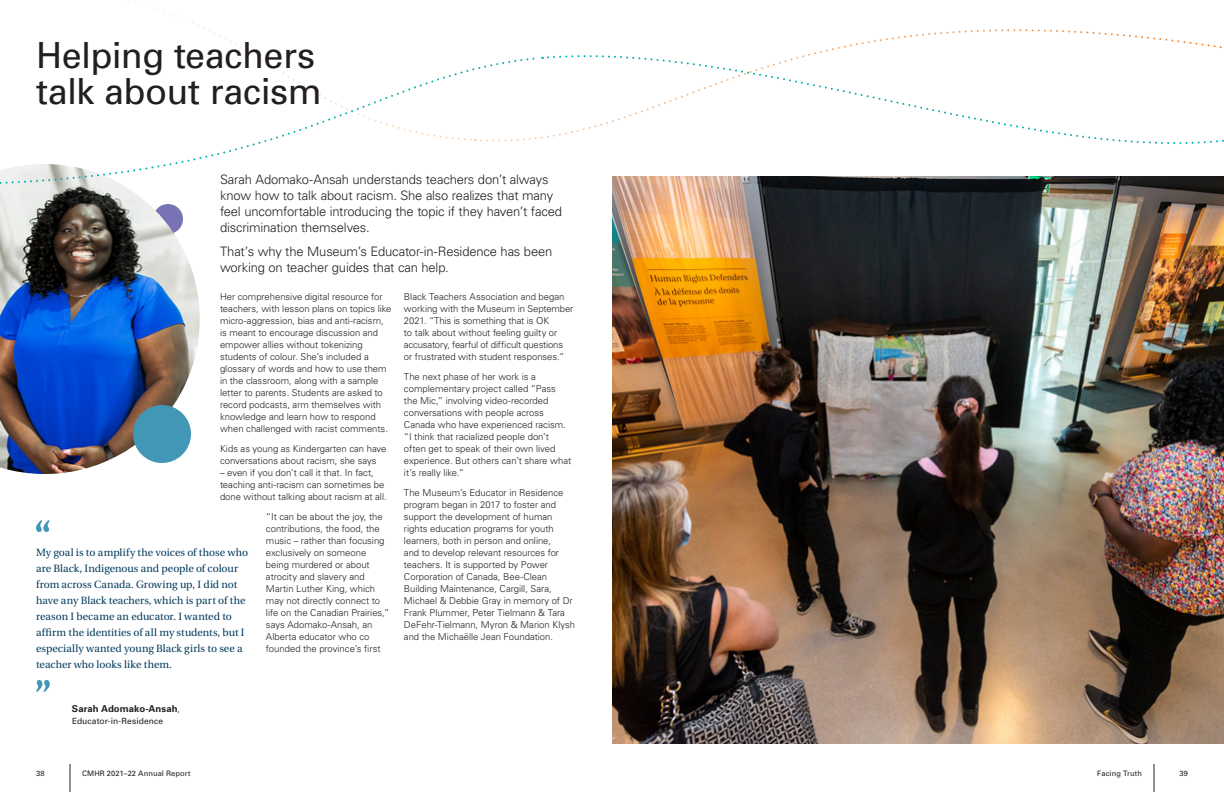
<style>
.page{position:relative;width:1224px;height:792px;background:#fff}
.page>*{position:absolute;margin:0;border:0;box-sizing:border-box;transform-origin:0 0}
.t1{font:36px/36px "Univers";letter-spacing:-.015em;color:#231f20}
.t2{font:300 13px/16px "Univers";letter-spacing:-.015em;color:#231f20}
.t3{font:10.5px/16px "Utopia";color:#003a5d}
.t4{font:300 9.5px/12px "Univers";letter-spacing:-.005em;color:#231f20}
.t5{font:700 9.5px "Univers";letter-spacing:.01em;color:#231f20}
.t6{font:8.5px "Univers";letter-spacing:.005em;color:#231f20}
.t7{font:7.5px "Univers";letter-spacing:.015em;color:#231f20}
.s1{font-weight:300}
</style>
<div class="page">
<img style="left:0;top:186px;width:200px;height:288px">
<svg style="left:0;top:56px;width:537px;height:130px"></svg>
<svg style="left:547px;top:42px;width:677px;height:102px"></svg>
<svg style="left:36px;top:520px;width:14px;height:12px"></svg>
<svg style="left:36px;top:680px;width:14px;height:12px"></svg>
<div style="left:133px;top:405px;width:58px;height:58px;background:#4197b5;border-radius:50%"></div>
<img style="left:612px;top:176px;width:612px;height:568px">
<svg style="left:70px;top:764px;width:1px;height:28px"></svg>
<svg style="left:1154px;top:764px;width:1px;height:28px"></svg>
<h1 class="t1" style="left:36px;top:37px;width:287px">Helping teachers talk about racism</h1>
<h2 class="t2" style="left:220px;top:171px;width:344px">Sarah Adomako-Ansah understands teachers don’t always know how to talk about racism. She also realizes that many feel uncomfortable introducing the topic if they haven’t faced discrimination themselves.</h2>
<h2 class="t2" style="left:220px;top:243px;width:334px">That’s why the Museum’s Educator-in-Residence has been working on teacher guides that can help.</h2>
<p class="t4" style="left:220px;top:290px;width:173px">Her comprehensive digital resource for teachers, with lesson plans on topics like micro-aggression, bias and anti-racism, is meant to encourage discussion and empower allies without tokenizing students of colour. She’s included a glossary of words and how to use them in the classroom, along with a sample letter to parents. Students are asked to record podcasts, arm themselves with knowledge and learn how to respond when challenged with racist comments.</p>
<p class="t4" style="left:220px;top:442px;width:168px">Kids as young as Kindergarten can have conversations about racism, she says</p>
<p class="t4" style="left:220px;top:466px;width:168px">– even if you don’t call it that. In fact, teaching anti-racism can sometimes be done without talking about racism at all.</p>
<p class="t4" style="left:266px;top:510px;width:125px">“It can be about the joy, the contributions, the food, the music – rather than focusing exclusively on someone being murdered or about atrocity and slavery and<br>Martin Luther King, which may not directly connect to life on the Canadian Prairies,” says Adomako-Ansah, an<br>Alberta educator who co‐ founded the province’s first</p>
<p class="t3" style="left:36px;top:545px;width:214px">My goal is to amplify the voices of those who are Black, Indigenous and people of colour from across Canada. Growing up, I did not have any Black teachers, which is part of the reason I became an educator. I wanted to affirm the identities of all my students, but I especially wanted young Black girls to see a teacher who looks like them.</p>
<p class="t5" style="left:72px;top:703px;width:110px">Sarah Adomako-Ansah<span class="s1">,</span></p>
<p class="t6" style="left:72px;top:716px;width:93px">Educator-in-Residence</p>
<p class="t4" style="left:404px;top:290px;width:171px">Black Teachers Association and began working with the Museum in September 2021. “This is something that is OK<br>to talk about without feeling guilty or accusatory, fearful of difficult questions or frustrated with student responses.”</p>
<p class="t4" style="left:404px;top:370px;width:169px">The next phase of her work is a complementary project called “Pass the Mic,” involving video-recorded conversations with people across Canada who have experienced racism. “I think that racialized people don’t often get to speak of their own lived experience. But others can’t share what it’s really like.”</p>
<p class="t4" style="left:404px;top:486px;width:173px">The Museum’s Educator‐in‐Residence program began in 2017 to foster and support the development of human rights education programs for youth learners, both in person and online,<br>and to develop relevant resources for teachers. It is supported by Power Corporation of Canada, Bee-Clean Building Maintenance, Cargill, Sara, Michael &amp; Debbie Gray in memory of Dr Frank Plummer, Peter Tielmann &amp; Tara DeFehr-Tielmann, Myron &amp; Marion Klysh and the Michaëlle Jean Foundation.</p>
<p class="t7" style="left:36px;top:769px;width:10px">38</p>
<p class="t7" style="left:82px;top:769px;width:110px">CMHR 2021–22 Annual Report</p>
<p class="t7" style="left:1097px;top:769px;width:46px">Facing Truth</p>
<p class="t7" style="left:1179px;top:769px;width:10px">39</p>
</div>
